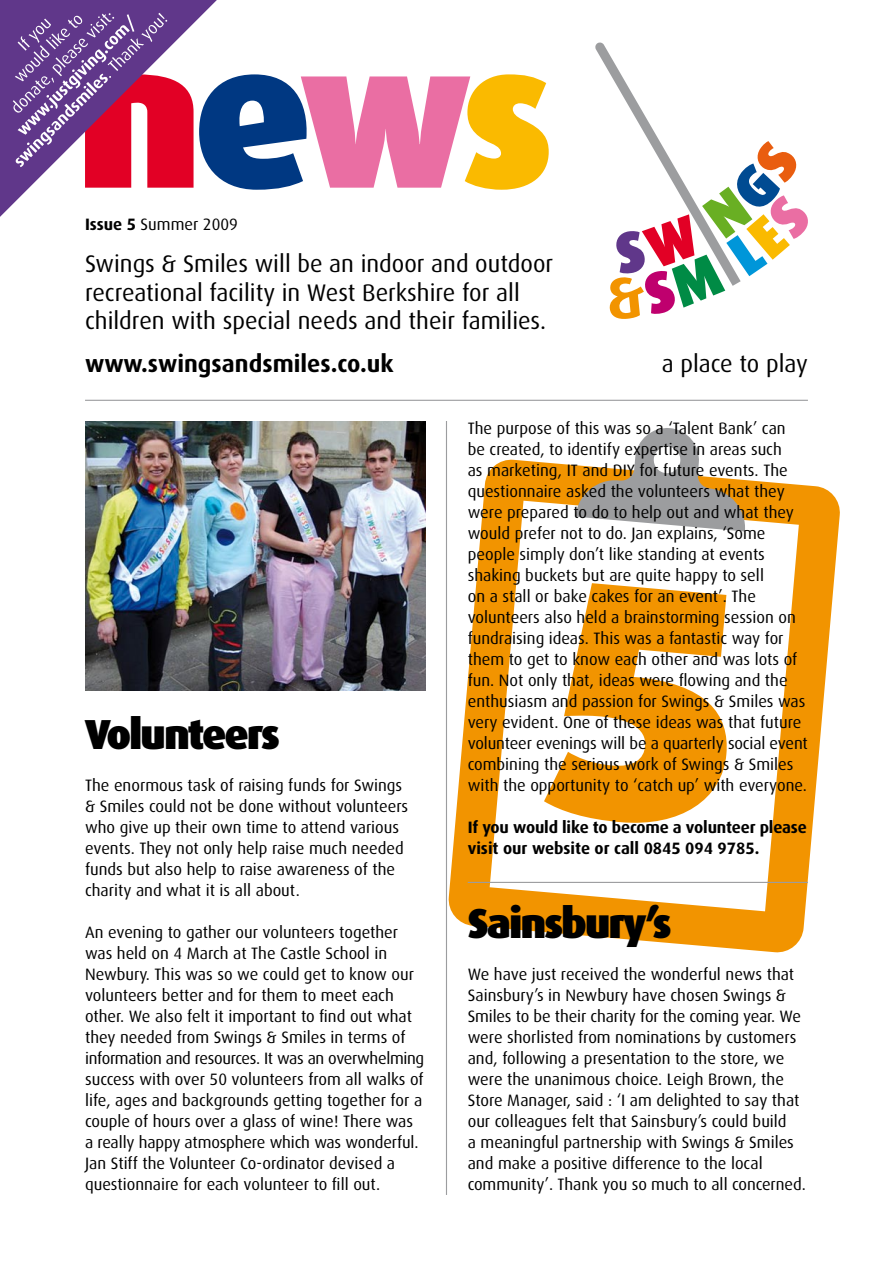
<style>
.page{position:relative;width:893px;height:1263px;background:#fff}
.page>*{position:absolute;margin:0;border:0;box-sizing:border-box;transform-origin:0 0}
.t1{font:900 42px "Dax";letter-spacing:-.05em;color:#000}
.t2{font:24px/28.5px "Dax";color:#000}
.t3{font:700 24px "Dax";color:#000}
.t4{font:16.5px/21px "Dax";color:#000}
.t5{font:700 16.5px/21px "Dax";letter-spacing:-.01em;color:#000}
.s1{font-weight:700}
</style>
<div class="page">
<svg style="left:448px;top:459px;width:392px;height:494px;fill:#f29400"></svg>
<svg style="left:490px;top:501px;width:309px;height:410px"></svg>
<svg style="left:575px;top:428px;width:172px;height:103px"></svg>
<svg style="left:595px;top:43px;width:213px;height:276px"></svg>
<hr style="left:85px;top:400px;width:723px;height:1px;background:#9c9d9f">
<hr style="left:446px;top:421px;width:1px;height:774px;background:#9c9d9f">
<svg style="left:0;top:0;width:217px;height:217px"></svg>
<svg style="left:13px;top:13px;width:536px;height:177px"></svg>
<img style="left:85px;top:421px;width:340px;height:269px">
<hr style="left:468px;top:882px;width:340px;height:1px;background:#9c9d9f">
<svg style="left:543px;top:581px;width:197px;height:249px"></svg>
<p class="t4" style="left:85px;top:214px;width:154px"><span class="s1">Issue 5</span> Summer 2009</p>
<h2 class="t2" style="left:85px;top:250px;width:470px">Swings &amp; Smiles will be an indoor and outdoor recreational facility in West Berkshire for all children with special needs and their families.</h2>
<h2 class="t3" style="left:85px;top:350px;width:310px">www.swingsandsmiles.co.uk</h2>
<h2 class="t2" style="left:662px;top:350px;width:148px">a place to play</h2>
<h1 class="t1" style="left:85px;top:710px;width:197px">Volunteers</h1>
<p class="t4" style="left:85px;top:775px;width:325px">The enormous task of raising funds for Swings &amp; Smiles could not be done without volunteers who give up their own time to attend various events. They not only help raise much needed funds but also help to raise awareness of the charity and what it is all about.</p>
<p class="t4" style="left:85px;top:922px;width:341px">An evening to gather our volunteers together was held on 4 March at The Castle School in Newbury. This was so we could get to know our volunteers better and for them to meet each other. We also felt it important to find out what they needed from Swings &amp; Smiles in terms of information and resources. It was an overwhelming success with over 50 volunteers from all walks of life, ages and backgrounds getting together for a couple of hours over a glass of wine! There was a really happy atmosphere which was wonderful.<br>Jan Stiff the Volunteer Co-ordinator devised a questionnaire for each volunteer to fill out.</p>
<p class="t4" style="left:468px;top:418px;width:342px">The purpose of this was so a ‘Talent Bank’ can<br>be created, to identify expertise in areas such<br>as marketing, IT and DIY for future events. The questionnaire asked the volunteers what they were prepared to do to help out and what they would prefer not to do. Jan explains, ‘Some people simply don’t like standing at events shaking buckets but are quite happy to sell<br>on a stall or bake cakes for an event’. The volunteers also held a brainstorming session on fundraising ideas. This was a fantastic way for them to get to know each other and was lots of fun. Not only that, ideas were flowing and the enthusiasm and passion for Swings &amp; Smiles was very evident. One of these ideas was that future volunteer evenings will be a quarterly social event combining the serious work of Swings &amp; Smiles with the opportunity to ‘catch up’ with everyone.</p>
<p class="t5" style="left:468px;top:817px;width:341px">If you would like to become a volunteer please visit our website or call 0845 094 9785.</p>
<h1 class="t1" style="left:468px;top:899px;width:205px">Sainsbury’s</h1>
<p class="t4" style="left:468px;top:964px;width:340px">We have just received the wonderful news that Sainsbury’s in Newbury have chosen Swings &amp; Smiles to be their charity for the coming year. We were shorlisted from nominations by customers and, following a presentation to the store, we were the unanimous choice. Leigh Brown, the Store Manager, said : ‘I am delighted to say that our colleagues felt that Sainsbury’s could build<br>a meaningful partnership with Swings &amp; Smiles and make a positive difference to the local community’. Thank you so much to all concerned.</p>
</div>
